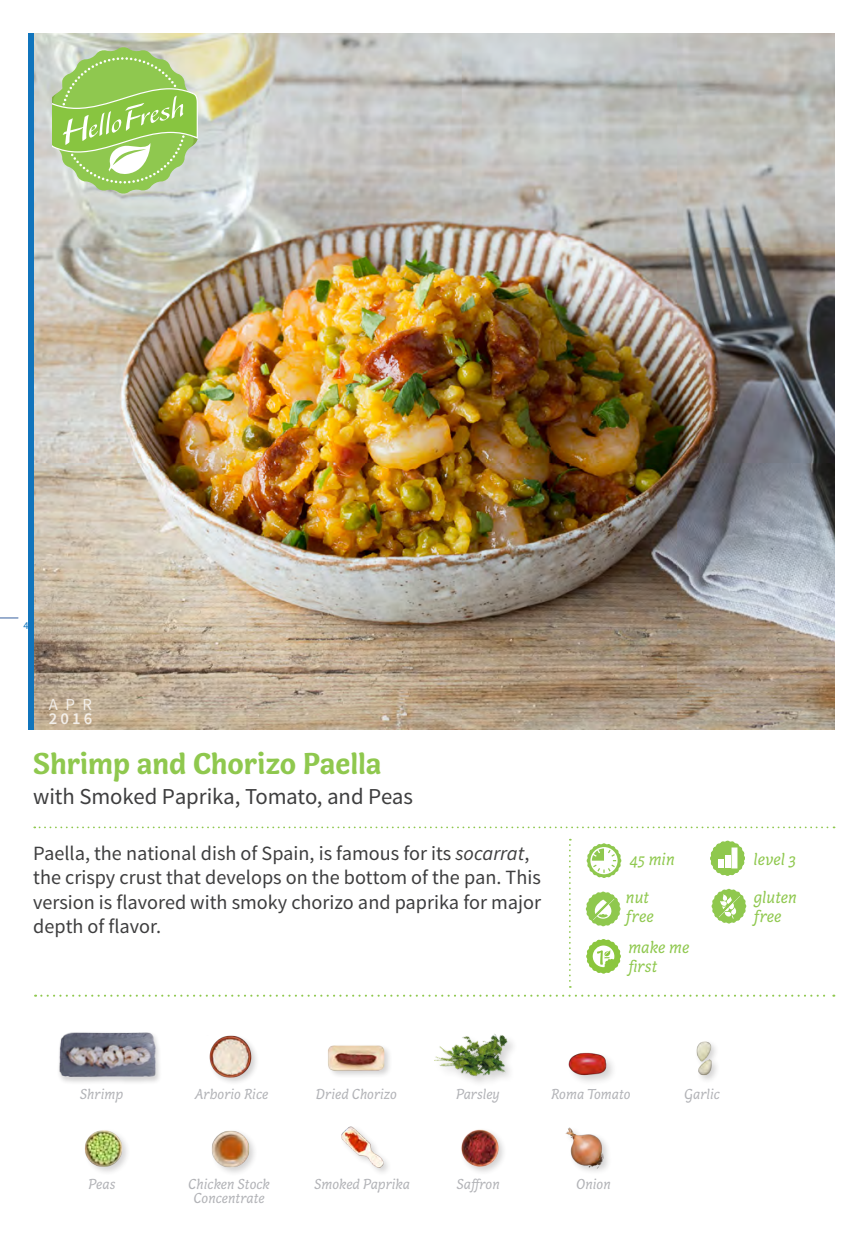
<style>
.page{position:relative;width:868px;height:1236px;background:#fff}
.page>*{position:absolute;margin:0;border:0;box-sizing:border-box;transform-origin:0 0}
.t1{font:700 30.97px "Capucine Basic";letter-spacing:-.005em;color:#8fc84e}
.t2{font:22.75px "Source Sans Pro";letter-spacing:-.01em;color:#3e3e3f}
.t3{font:20.12px/24.5px "Source Sans Pro";color:#3e3e3f}
.t4{font:italic 17.5px/18.6px "Capucine Basic";color:#8fc84e}
.t5{font:600 16.62px "Source Sans Pro";color:#fff}
.t6{font:16.62px "Source Sans Pro";color:#fff}
.t7{font:italic 14.88px/14.3px "Capucine Basic";color:#b2b3b7;text-align:center}
.t8{font:10.5px "Source Sans Pro";color:#1074bc}
.s1{font-style:italic}
</style>
<div class="page">
<img style="left:34px;top:33px;width:800px;height:696px">
<svg style="left:569px;top:839px;width:1px;height:148px"></svg>
<svg style="left:34px;top:826px;width:800px;height:2px"></svg>
<svg style="left:0;top:617px;width:18px;height:1px"></svg>
<svg style="left:53px;top:47px;width:145px;height:146px;background:#a8d07a"></svg>
<svg style="left:35px;top:994px;width:799px;height:2px"></svg>
<div style="left:28px;top:33px;width:6px;height:696px;background:#1074bc"></div>
<svg style="left:585px;top:891px;width:35px;height:35px"></svg>
<svg style="left:711px;top:888px;width:35px;height:35px"></svg>
<svg style="left:710px;top:840px;width:34px;height:35px"></svg>
<svg style="left:731px;top:847px;width:6px;height:21px"></svg>
<img style="left:696px;top:1041px;width:21px;height:39px">
<img style="left:84px;top:1130px;width:43px;height:42px">
<img style="left:211px;top:1130px;width:44px;height:43px">
<img style="left:341px;top:1126px;width:47px;height:46px">
<img style="left:461px;top:1129px;width:43px;height:43px">
<img style="left:565px;top:1127px;width:43px;height:45px">
<div style="left:56px;top:1031px;width:106px;height:54px;background:#fafafa"></div>
<img style="left:59px;top:1032px;width:100px;height:50px">
<img style="left:209px;top:1035px;width:47px;height:48px">
<div style="left:327px;top:1043px;width:65px;height:36px;background:#231f20;opacity:.2"></div>
<img style="left:327px;top:1043px;width:57px;height:36px">
<img style="left:568px;top:1052px;width:45px;height:30px">
<img style="left:434px;top:1033px;width:79px;height:50px">
<svg style="left:586px;top:939px;width:35px;height:34px"></svg>
<svg style="left:586px;top:843px;width:35px;height:35px"></svg>
<p class="t8" style="left:23px;top:619px;width:7px">4</p>
<p class="t6" style="left:49px;top:694px;width:45px">APR</p>
<p class="t5" style="left:49px;top:708px;width:45px">2016</p>
<h1 class="t1" style="left:33px;top:740px;width:349px">Shrimp and Chorizo Paella</h1>
<p class="t2" style="left:33px;top:782px;width:381px">with Smoked Paprika, Tomato, and Peas</p>
<p class="t3" style="left:33px;top:841px;width:509px">Paella, the national dish of Spain, is famous for its <span class="s1">socarrat</span>, the crispy crust that develops on the bottom of the pan. This version is flavored with smoky chorizo and paprika for major depth of flavor.</p>
<p class="t4" style="left:629px;top:850px;width:47px">45 min</p>
<p class="t4" style="left:753px;top:850px;width:44px">level 3</p>
<p class="t4" style="left:753px;top:889px;width:45px">gluten free</p>
<p class="t4" style="left:625px;top:888px;width:29px">nut free</p>
<p class="t4" style="left:628px;top:939px;width:62px">make me first</p>
<p class="t7" style="left:80px;top:1087px;width:45px">Shrimp</p>
<p class="t7" style="left:195px;top:1087px;width:75px">Arborio Rice</p>
<p class="t7" style="left:316px;top:1087px;width:83px">Dried Chorizo</p>
<p class="t7" style="left:551px;top:1087px;width:81px">Roma Tomato</p>
<p class="t7" style="left:684px;top:1087px;width:37px">Garlic</p>
<p class="t7" style="left:456px;top:1087px;width:45px">Parsley</p>
<p class="t7" style="left:89px;top:1176px;width:28px">Peas</p>
<p class="t7" style="left:188px;top:1176px;width:83px">Chicken Stock<br>Concentrate</p>
<p class="t7" style="left:314px;top:1176px;width:97px">Smoked Paprika</p>
<p class="t7" style="left:456px;top:1176px;width:45px">Saffron</p>
<p class="t7" style="left:576px;top:1176px;width:36px">Onion</p>
</div>
